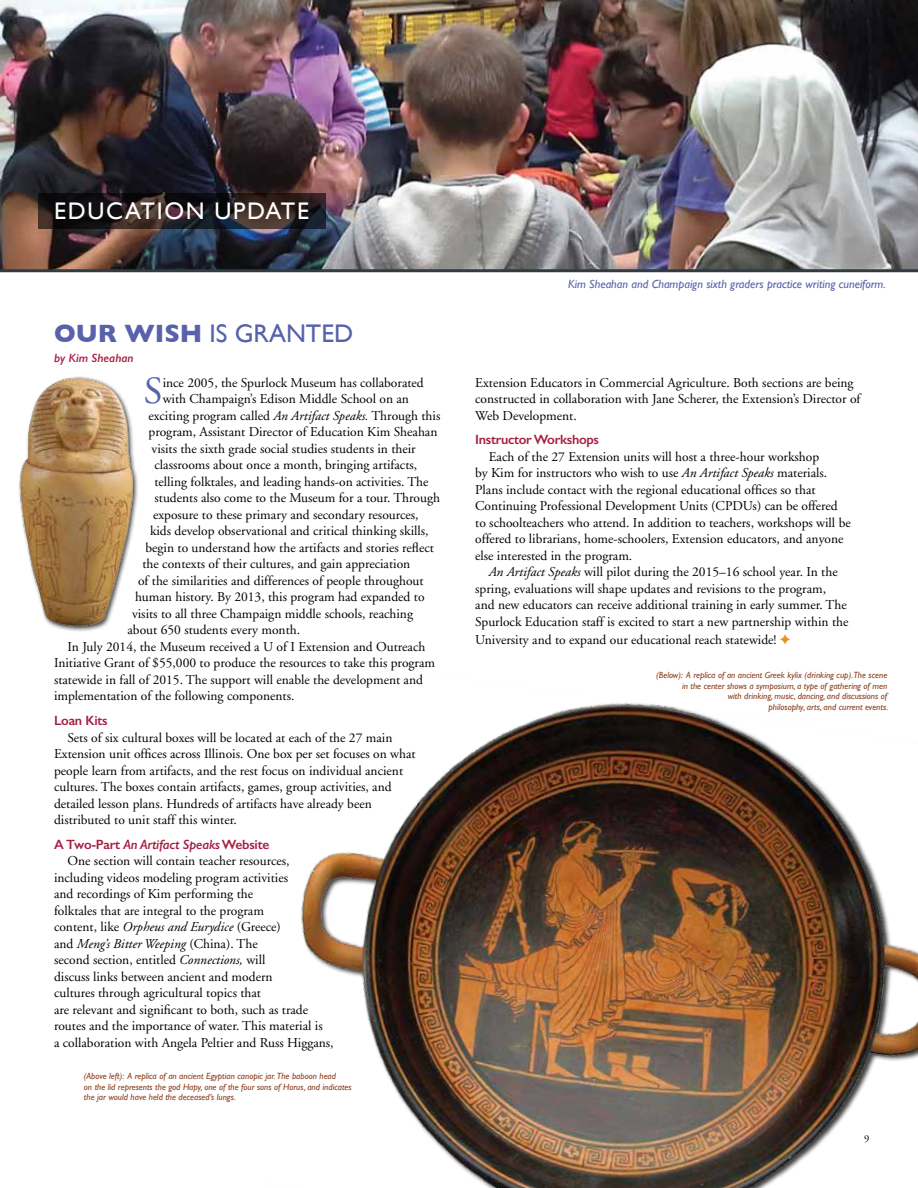
<style>
.page{position:relative;width:918px;height:1188px;background:#fff}
.page>*{position:absolute;margin:0;border:0;box-sizing:border-box;transform-origin:0 0}
.t1{font:38.4px "Adobe Garamond";color:#5862aa}
.t2{font:25.5px "Gill Sans";color:#5862aa}
.t3{font:24px "Gill Sans";letter-spacing:.07em;color:#fff}
.t4{font:13.5px/16.5px "Adobe Garamond";color:#000}
.t5{font:600 13.5px "Gill Sans";letter-spacing:-.02em;color:#a82044}
.t6{font:italic 12px "Gill Sans";color:#5862aa}
.t7{font:italic 600 12px "Gill Sans";color:#a82044}
.t8{font:10.5px "Adobe Garamond";color:#000}
.t9{font:italic 9px/10.5px "Gill Sans";color:#8b401f}
.s1{font-weight:700}
.s2{font-style:italic}
.s3{color:#f18b21}
</style>
<div class="page">
<img style="left:0;top:0;width:918px;height:269px">
<hr style="left:0;top:269px;width:918px;height:3px;background:#303c42">
<svg style="left:38px;top:193px;width:288px;height:36px"></svg>
<img style="left:19px;top:376px;width:119px;height:256px">
<img style="left:301px;top:703px;width:617px;height:485px">
<h3 class="t3" style="left:54px;top:197px;width:257px">EDUCATION UPDATE</h3>
<h2 class="t2" style="left:54px;top:318px;width:301px"><span class="s1">OUR WISH</span> IS GRANTED</h2>
<p class="t7" style="left:54px;top:351px;width:81px">by Kim Sheahan</p>
<h1 class="t1" style="left:144px;top:371px;width:20px">S</h1>
<p class="t4" style="left:163px;top:375px;width:263px">ince 2005, the Spurlock Museum has collaborated</p>
<p class="t4" style="left:163px;top:391px;width:248px">with Champaign’s Edison Middle School on an</p>
<p class="t4" style="left:149px;top:408px;width:293px">exciting program called <span class="s2">An Artifact Speaks.</span> Through this</p>
<p class="t4" style="left:149px;top:424px;width:290px">program, Assistant Director of Education Kim Sheahan</p>
<p class="t4" style="left:152px;top:441px;width:266px">visits the sixth grade social studies students in their</p>
<p class="t4" style="left:155px;top:457px;width:264px">classrooms about once a month, bringing artifacts,</p>
<p class="t4" style="left:155px;top:474px;width:276px">telling folktales, and leading hands-on activities. The</p>
<p class="t4" style="left:155px;top:490px;width:287px">students also come to the Museum for a tour. Through</p>
<p class="t4" style="left:153px;top:507px;width:267px">exposure to these primary and secondary resources,</p>
<p class="t4" style="left:150px;top:523px;width:280px">kids develop observational and critical thinking skills,</p>
<p class="t4" style="left:146px;top:540px;width:290px">begin to understand how the artifacts and stories reflect</p>
<p class="t4" style="left:143px;top:556px;width:269px">the contexts of their cultures, and gain appreciation</p>
<p class="t4" style="left:138px;top:573px;width:287px">of the similarities and differences of people throughout</p>
<p class="t4" style="left:135px;top:589px;width:291px">human history. By 2013, this program had expanded to</p>
<p class="t4" style="left:132px;top:606px;width:283px">visits to all three Champaign middle schools, reaching</p>
<p class="t4" style="left:128px;top:622px;width:174px">about 650 students every month.</p>
<p class="t4" style="left:68px;top:639px;width:359px">In July 2014, the Museum received a U of I Extension and Outreach</p>
<p class="t4" style="left:54px;top:655px;width:383px">Initiative Grant of $55,000 to produce the resources to take this program</p>
<p class="t4" style="left:54px;top:672px;width:371px">statewide in fall of 2015. The support will enable the development and</p>
<p class="t4" style="left:54px;top:688px;width:242px">implementation of the following components.</p>
<p class="t5" style="left:54px;top:712px;width:55px">Loan Kits</p>
<p class="t4" style="left:54px;top:729px;width:363px;text-indent:13px">Sets of six cultural boxes will be located at each of the 27 main Extension unit offices across Illinois. One box per set focuses on what people learn from artifacts, and the rest focus on individual ancient cultures. The boxes contain artifacts, games, group activities, and detailed lesson plans. Hundreds of artifacts have already been distributed to unit staff this winter.</p>
<p class="t5" style="left:54px;top:836px;width:217px">A Two-Part <span class="s2">An Artifact Speaks</span> Website</p>
<p class="t4" style="left:54px;top:853px;width:281px;text-indent:14px">One section will contain teacher resources, including videos modeling program activities<br>and recordings of Kim performing the<br>folktales that are integral to the program<br>content, like <span class="s2">Orpheus and Eurydice</span> (Greece)<br>and <span class="s2">Meng’s Bitter Weeping</span> (China). The<br>second section, entitled <span class="s2">Connections,</span> will<br>discuss links between ancient and modern<br>cultures through agricultural topics that<br>are relevant and significant to both, such as trade routes and the importance of water. This material is<br>a collaboration with Angela Peltier and Russ Higgans,</p>
<p class="t9" style="left:84px;top:1071px;width:269px">(Above left): A replica of an ancient Egyptian canopic jar. The baboon head<br>on the lid represents the god Hapy, one of the four sons of Horus, and indicates the jar would have held the deceased’s lungs.</p>
<p class="t6" style="left:568px;top:277px;width:319px">Kim Sheahan and Champaign sixth graders practice writing cuneiform.</p>
<p class="t4" style="left:475px;top:375px;width:387px">Extension Educators in Commercial Agriculture. Both sections are being constructed in collaboration with Jane Scherer, the Extension’s Director of<br>Web Development.</p>
<p class="t5" style="left:475px;top:432px;width:125px">Instructor Workshops</p>
<p class="t4" style="left:475px;top:449px;width:377px;text-indent:14px">Each of the 27 Extension units will host a three-hour workshop<br>by Kim for instructors who wish to use <span class="s2">An Artifact Speaks</span> materials.<br>Plans include contact with the regional educational offices so that Continuing Professional Development Units (CPDUs) can be offered to schoolteachers who attend. In addition to teachers, workshops will be offered to librarians, home-schoolers, Extension educators, and anyone else interested in the program.</p>
<p class="t4" style="left:475px;top:564px;width:375px;text-indent:14px"><span class="s2">An Artifact Speaks</span> will pilot during the 2015–16 school year. In the spring, evaluations will shape updates and revisions to the program, and new educators can receive additional training in early summer. The Spurlock Education staff is excited to start a new partnership within the</p>
<p class="t4" style="left:475px;top:632px;width:317px">University and to expand our educational reach statewide! <span class="s3">✦</span></p>
<p class="t9" style="left:656px;top:670px;width:234px;text-align:right">(Below): A replica of an ancient Greek kylix (drinking cup).The scene in the center shows a symposium, a type of gathering of men<br>with drinking, music, dancing, and discussions of<br>philosophy, arts, and current events.</p>
<p class="t8" style="left:864px;top:1133px;width:7px">9</p>
</div>
